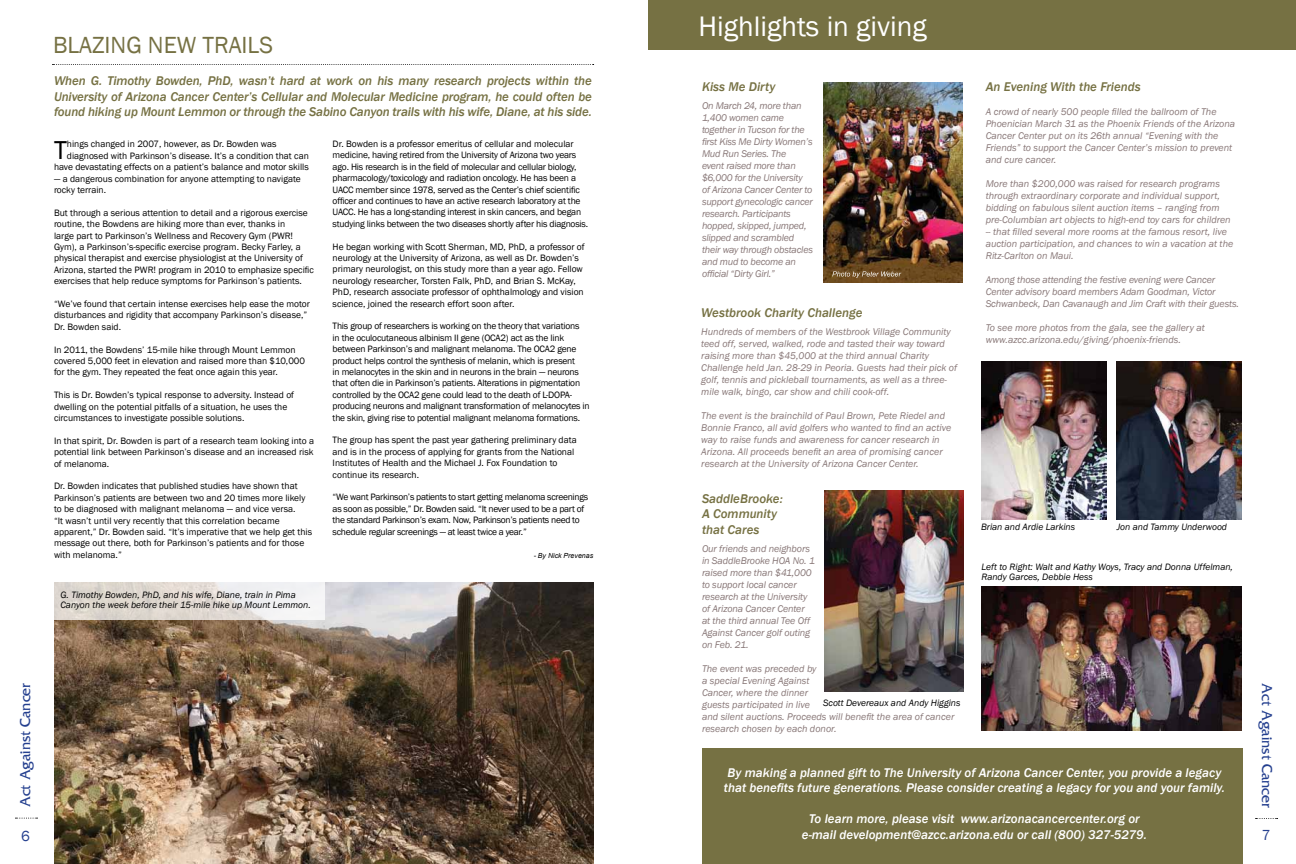
<style>
.page{position:relative;width:1296px;height:864px;background:#fff}
.page>*{position:absolute;margin:0;border:0;box-sizing:border-box;transform-origin:0 0}
.t1{font:29px "Franklin Gothic";color:#fff}
.t2{font:26.6px "Franklin Gothic";color:#000}
.t3{font:24px "Franklin Gothic";color:#767143}
.t4{font:15px "Fritz Quadrata";color:#25408f}
.t5{font:15px "Franklin Gothic";color:#25408f}
.t6{font:italic 500 13px/15.6px "Franklin Gothic";color:#767143;text-align:justify}
.t7{font:italic 500 13px/15.6px "Franklin Gothic";color:#fff}
.t8{font:italic 10px/12px "Franklin Gothic";color:#877}
.t9{font:italic 10px/12px "Franklin Gothic";letter-spacing:-.02em;color:#877}
.t10{font:9.5px/11.4px "Franklin Gothic";color:#000}
.t11{font:9.5px/11.4px "Franklin Gothic";letter-spacing:-.02em;color:#000}
.t12{font:italic 9.5px/10px "Franklin Gothic";color:#000}
.t13{font:9.5px/11.4px "Franklin Gothic";letter-spacing:-.03em;color:#000}
.t14{font:italic 7px "Arial";color:#000}
</style>
<div class="page">
<svg style="left:16px;top:818px;width:21px;height:1px"></svg>
<div style="left:648px;top:0;width:648px;height:49px;background:#767143"></div>
<svg style="left:52px;top:64px;width:542px;height:1px"></svg>
<img style="left:54px;top:582px;width:540px;height:282px">
<div style="left:702px;top:749px;width:541px;height:115px;background:#767143"></div>
<img style="left:1116px;top:361px;width:126px;height:159px">
<img style="left:981px;top:587px;width:261px;height:144px">
<img style="left:981px;top:361px;width:126px;height:159px">
<img style="left:824px;top:491px;width:139px;height:200px">
<img style="left:824px;top:82px;width:139px;height:201px">
<svg style="left:1256px;top:818px;width:22px;height:1px"></svg>
<svg style="left:54px;top:582px;width:271px;height:38px;fill:#e2dbd4"></svg>
<svg style="left:832px;top:271px;width:69px;height:7px"></svg>
<h3 class="t3" style="left:53px;top:30px;width:222px">BLAZING NEW TRAILS</h3>
<p class="t6" style="left:54px;top:73px;width:539px">When G. Timothy Bowden, PhD, wasn’t hard at work on his many research projects within the University of Arizona Cancer Center’s Cellular and Molecular Medicine program, he could often be found hiking up Mount Lemmon or through the Sabino Canyon trails with his wife, Diane, at his side.</p>
<h2 class="t2" style="left:54px;top:133px;width:14px">T</h2>
<p class="t10" style="left:67px;top:139px;width:211px">hings changed in 2007, however, as Dr. Bowden was</p>
<p class="t10" style="left:67px;top:150px;width:243px">diagnosed with Parkinson’s disease. It’s a condition that can</p>
<p class="t10" style="left:54px;top:162px;width:256px">have devastating effects on a patient’s balance and motor skills</p>
<p class="t10" style="left:54px;top:173px;width:248px">— a dangerous combination for anyone attempting to navigate rocky terrain.</p>
<p class="t10" style="left:54px;top:207px;width:261px">But through a serious attention to detail and a rigorous exercise routine, the Bowdens are hiking more than ever, thanks in<br>large part to Parkinson’s Wellness and Recovery Gym (PWR!<br>Gym), a Parkinson’s-specific exercise program. Becky Farley, a physical therapist and exercise physiologist at the University of Arizona, started the PWR! program in 2010 to emphasize specific exercises that help reduce symptoms for Parkinson’s patients.</p>
<p class="t10" style="left:54px;top:298px;width:257px">“We’ve found that certain intense exercises help ease the motor disturbances and rigidity that accompany Parkinson’s disease,”<br>Dr. Bowden said.</p>
<p class="t10" style="left:54px;top:344px;width:253px">In 2011, the Bowdens’ 15-mile hike through Mount Lemmon covered 5,000 feet in elevation and raised more than $10,000 for the gym. They repeated the feat once again this year.</p>
<p class="t10" style="left:54px;top:390px;width:242px">This is Dr. Bowden’s typical response to adversity. Instead of dwelling on the potential pitfalls of a situation, he uses the circumstances to investigate possible solutions.</p>
<p class="t10" style="left:54px;top:435px;width:262px;text-align:justify">In that spirit, Dr. Bowden is part of a research team looking into a potential link between Parkinson’s disease and an increased risk of melanoma.</p>
<p class="t10" style="left:54px;top:481px;width:260px">Dr. Bowden indicates that published studies have shown that Parkinson’s patients are between two and 20 times more likely to be diagnosed with malignant melanoma — and vice versa.<br>“It wasn’t until very recently that this correlation became apparent,” Dr. Bowden said. “It’s imperative that we help get this message out there, both for Parkinson’s patients and for those with melanoma.”</p>
<p class="t12" style="left:60px;top:591px;width:252px">G. Timothy Bowden, PhD, and his wife, Diane, train in Pima<br>Canyon the week before their 15-mile hike up Mount Lemmon.</p>
<p class="t11" style="left:333px;top:138px;width:257px">Dr. Bowden is a professor emeritus of cellular and molecular medicine, having retired from the University of Arizona two years ago. His research is in the field of molecular and cellular biology, pharmacology/toxicology and radiation oncology. He has been a UACC member since 1978, served as the Center’s chief scientific officer and continues to have an active research laboratory at the UACC. He has a long-standing interest in skin cancers, and began studying links between the two diseases shortly after his diagnosis.</p>
<p class="t10" style="left:333px;top:241px;width:254px">He began working with Scott Sherman, MD, PhD, a professor of neurology at the University of Arizona, as well as Dr. Bowden’s primary neurologist, on this study more than a year ago. Fellow neurology researcher, Torsten Falk, PhD, and Brian S. McKay, PhD, research associate professor of ophthalmology and vision science, joined the research effort soon after.</p>
<p class="t11" style="left:333px;top:321px;width:259px">This group of researchers is working on the theory that variations<br>in the oculocutaneous albinism II gene (OCA2) act as the link between Parkinson’s and malignant melanoma. The OCA2 gene product helps control the synthesis of melanin, which is present<br>in melanocytes in the skin and in neurons in the brain — neurons that often die in Parkinson’s patients. Alterations in pigmentation controlled by the OCA2 gene could lead to the death of L-DOPA&shy;producing neurons and malignant transformation of melanocytes in the skin, giving rise to potential malignant melanoma formations.</p>
<p class="t10" style="left:333px;top:435px;width:246px">The group has spent the past year gathering preliminary data and is in the process of applying for grants from the National Institutes of Health and the Michael J. Fox Foundation to continue its research.</p>
<p class="t13" style="left:333px;top:492px;width:257px">“We want Parkinson’s patients to start getting melanoma screenings as soon as possible,” Dr. Bowden said. “It never used to be a part of the standard Parkinson’s exam. Now, Parkinson’s patients need to schedule regular screenings — at least twice a year.”</p>
<p class="t14" style="left:534px;top:551px;width:61px">- By Nick Prevenas</p>
<h3 class="t4" style="left:17px;top:807px;width:126px;rotate:-90deg">Act Against Cancer</h3>
<h3 class="t5" style="left:21px;top:827px;width:10px">6</h3>
<h1 class="t1" style="left:699px;top:8px;width:230px">Highlights in giving</h1>
<h3 class="t6" style="left:702px;top:79px;width:75px">Kiss Me Dirty</h3>
<p class="t9" style="left:702px;top:100px;width:112px">On March 24, more than<br>1,400 women came together in Tucson for the first Kiss Me Dirty Women’s<br>Mud Run Series. The<br>event raised more than $6,000 for the University of Arizona Cancer Center to support gynecologic cancer research. Participants hopped, skipped, jumped, slipped and scrambled their way through obstacles and mud to become an official “Dirty Girl.”</p>
<h3 class="t6" style="left:701px;top:305px;width:163px">Westbrook Charity Challenge</h3>
<p class="t8" style="left:701px;top:326px;width:257px">Hundreds of members of the Westbrook Village Community teed off, served, walked, rode and tasted their way toward raising more than $45,000 at the third annual Charity Challenge held Jan. 28-29 in Peoria. Guests had their pick of golf, tennis and pickleball tournaments, as well as a three&shy;mile walk, bingo, car show and chili cook-off.</p>
<p class="t8" style="left:701px;top:410px;width:251px">The event is the brainchild of Paul Brown, Pete Riedel and Bonnie Franco, all avid golfers who wanted to find an active way to raise funds and awareness for cancer research in Arizona. All proceeds benefit an area of promising cancer research at the University of Arizona Cancer Center.</p>
<h3 class="t6" style="left:702px;top:491px;width:82px;text-align:left">SaddleBrooke:<br>A Community that Cares</h3>
<p class="t8" style="left:702px;top:543px;width:114px">Our friends and neighbors in SaddleBrooke HOA No. 1 raised more than $41,000 to support local cancer research at the University of Arizona Cancer Center at the third annual Tee Off<br>Against Cancer golf outing on Feb. 21.</p>
<p class="t8" style="left:702px;top:663px;width:254px">The event was preceded by<br>a special Evening Against<br>Cancer, where the dinner<br>guests participated in live<br>and silent auctions. Proceeds will benefit the area of cancer research chosen by each donor.</p>
<p class="t12" style="left:823px;top:698px;width:139px">Scott Devereaux and Andy Higgins</p>
<h3 class="t6" style="left:986px;top:79px;width:157px">An Evening With the Friends</h3>
<p class="t8" style="left:986px;top:106px;width:251px">A crowd of nearly 500 people filled the ballroom of The Phoenician March 31 as the Phoenix Friends of the Arizona Cancer Center put on its 26th annual “Evening with the Friends” to support the Cancer Center’s mission to prevent and cure cancer.</p>
<p class="t8" style="left:986px;top:178px;width:249px">More than $200,000 was raised for research programs through extraordinary corporate and individual support, bidding on fabulous silent auction items – ranging from pre-Columbian art objects to high-end toy cars for children -- that filled several more rooms at the famous resort, live auction participation, and chances to win a vacation at the Ritz-Carlton on Maui.</p>
<p class="t8" style="left:986px;top:274px;width:255px">Among those attending the festive evening were Cancer<br>Center advisory board members Adam Goodman, Victor<br>Schwanbeck, Dan Cavanaugh and Jim Craft with their guests.</p>
<p class="t8" style="left:986px;top:322px;width:221px">To see more photos from the gala, see the gallery at www.azcc.arizona.edu/giving/phoenix-friends.</p>
<p class="t12" style="left:981px;top:522px;width:96px">Brian and Ardie Larkins</p>
<p class="t12" style="left:1117px;top:522px;width:112px">Jon and Tammy Underwood</p>
<p class="t12" style="left:981px;top:563px;width:253px">Left to Right: Walt and Kathy Woys, Tracy and Donna Uffelman,<br>Randy Garces, Debbie Hess</p>
<h3 class="t7" style="left:724px;top:765px;width:503px">By making a planned gift to The University of Arizona Cancer Center, you provide a legacy that benefits future generations. Please consider creating a legacy for you and your family.</h3>
<h3 class="t7" style="left:802px;top:811px;width:347px;text-align:center">To learn more, please visit www.arizonacancercenter.org or e-mail development@azcc.arizona.edu or call (800) 327-5279.</h3>
<h3 class="t4" style="left:1275px;top:683px;width:126px;rotate:90deg">Act Against Cancer</h3>
<h3 class="t5" style="left:1262px;top:826px;width:10px">7</h3>
</div>
